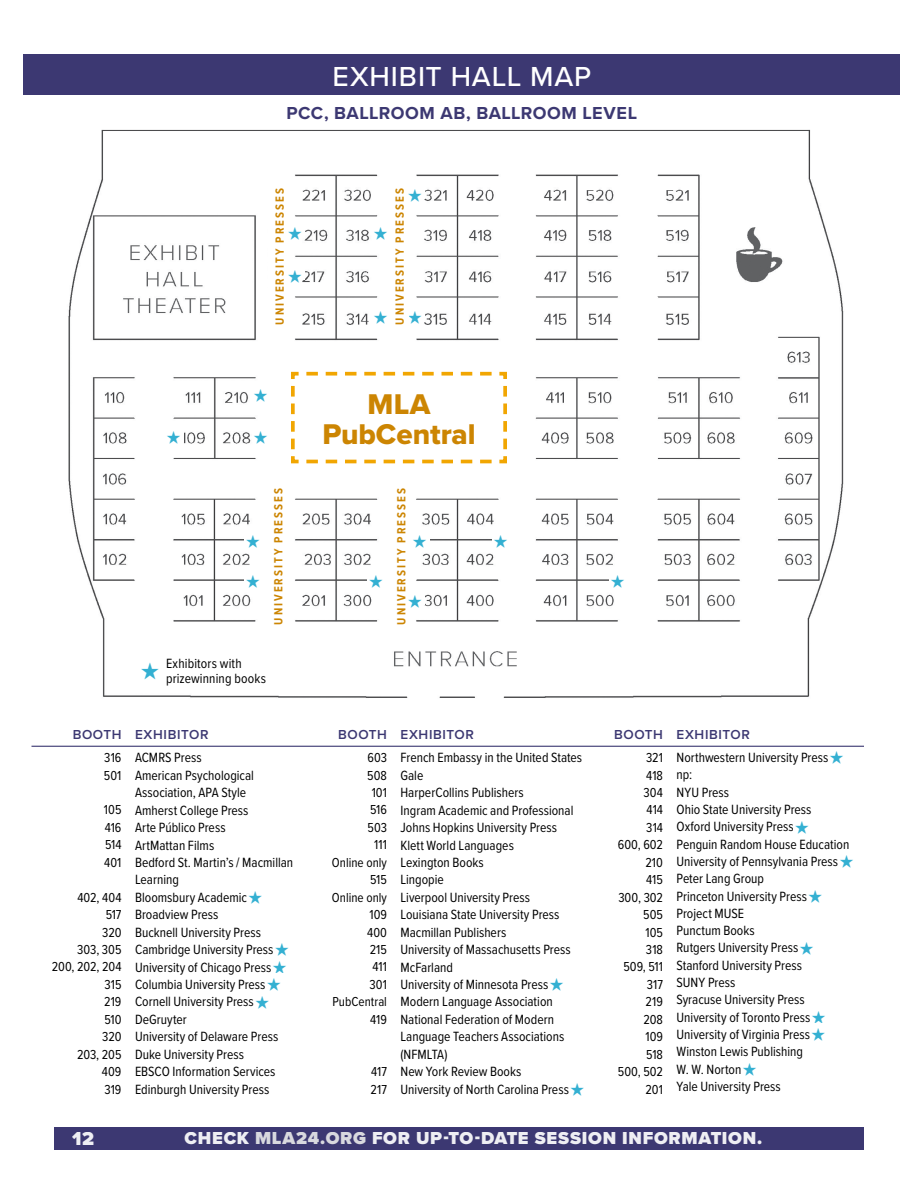
<style>
.page{position:relative;width:918px;height:1188px;background:#fff}
.page>*{position:absolute;margin:0;border:0;box-sizing:border-box;transform-origin:0 0}
.t1{font:29.55px/29.5px "Proxima Nova Extrabld";color:#cc8502;text-align:center}
.H1_white_banner{font:500 28.5px "Proxima Nova";letter-spacing:.03em;color:#fff}
.t2{font:900 19.5px "Proxima Nova";color:#fff}
.t3{font:900 18px "Proxima Nova";letter-spacing:.04em;color:#fff}
.H3_Key_text_heads{font:700 18px "Proxima Nova";letter-spacing:.03em;color:#3c3872}
.t4{font:13.8px/17.4px "Proxima Nova Cond";color:#000}
.t5{font:13.5px/17.4px "Proxima Nova Cond";color:#000;text-align:right}
.t6{font:600 13.5px "Proxima Nova";letter-spacing:.045em;color:#3c3872}
.t7{font:700 12.3px "Proxima Nova Cond";letter-spacing:.17em;color:#cc8502}
.s1{color:#e6e7e8}
</style>
<div class="page">
<div style="left:54px;top:1127px;width:810px;height:22px;background:#3c3872"></div>
<div style="left:24px;top:54px;width:876px;height:40px;background:#3c3872"></div>
<img style="left:68px;top:129px;width:776px;height:569px">
<svg style="left:289px;top:370px;width:220px;height:95px"></svg>
<div style="left:139px;top:656px;width:25px;height:21px;background:#fff"></div>
<hr style="left:32px;top:746px;width:832px;height:1px;background:#3c3872">
<div style="left:406px;top:306px;width:19px;height:16px;background:#fff"></div>
<div style="left:268px;top:170px;width:22px;height:173px;background:#fff"></div>
<div style="left:266px;top:485px;width:24px;height:143px;background:#fff"></div>
<div style="left:388px;top:485px;width:24px;height:143px;background:#fff"></div>
<div style="left:388px;top:170px;width:22px;height:173px;background:#fff"></div>
<div style="left:492px;top:530px;width:19px;height:15px;background:#fff"></div>
<div style="left:411px;top:530px;width:19px;height:15px;background:#fff"></div>
<div style="left:244px;top:530px;width:19px;height:15px;background:#fff"></div>
<div style="left:244px;top:570px;width:19px;height:16px;background:#fff"></div>
<div style="left:286px;top:222px;width:19px;height:16px;background:#fff"></div>
<div style="left:406px;top:590px;width:19px;height:15px;background:#fff"></div>
<div style="left:286px;top:265px;width:19px;height:15px;background:#fff"></div>
<div style="left:372px;top:306px;width:19px;height:16px;background:#fff"></div>
<div style="left:252px;top:384px;width:19px;height:16px;background:#fff"></div>
<div style="left:368px;top:570px;width:18px;height:16px;background:#fff"></div>
<div style="left:372px;top:222px;width:19px;height:16px;background:#fff"></div>
<div style="left:252px;top:426px;width:19px;height:16px;background:#fff"></div>
<div style="left:165px;top:426px;width:19px;height:16px;background:#fff"></div>
<div style="left:609px;top:570px;width:19px;height:16px;background:#fff"></div>
<div style="left:406px;top:184px;width:19px;height:15px;background:#fff"></div>
<svg style="left:142px;top:677px;width:17px;height:2px"></svg>
<svg style="left:410px;top:322px;width:12px;height:2px"></svg>
<svg style="left:246px;top:545px;width:14px;height:2px"></svg>
<svg style="left:413px;top:545px;width:13px;height:2px"></svg>
<svg style="left:494px;top:545px;width:13px;height:2px"></svg>
<svg style="left:246px;top:586px;width:14px;height:2px"></svg>
<svg style="left:290px;top:238px;width:12px;height:2px"></svg>
<svg style="left:412px;top:605px;width:10px;height:2px"></svg>
<svg style="left:290px;top:280px;width:12px;height:2px"></svg>
<svg style="left:374px;top:322px;width:13px;height:2px"></svg>
<svg style="left:254px;top:400px;width:13px;height:2px"></svg>
<svg style="left:369px;top:586px;width:14px;height:2px"></svg>
<svg style="left:374px;top:238px;width:13px;height:2px"></svg>
<svg style="left:167px;top:442px;width:13px;height:2px"></svg>
<svg style="left:254px;top:442px;width:13px;height:2px"></svg>
<svg style="left:611px;top:586px;width:13px;height:2px"></svg>
<svg style="left:410px;top:199px;width:12px;height:2px"></svg>
<h1 class="H1_white_banner" style="left:333px;top:55px;width:260px">EXHIBIT HALL MAP</h1>
<h3 class="H3_Key_text_heads" style="left:286px;top:99px;width:352px">PCC, BALLROOM AB, BALLROOM LEVEL</h3>
<p class="t7" style="left:271px;top:325px;width:138px;rotate:-90deg">UNIVERSITY PRESSES</p>
<p class="t7" style="left:391px;top:325px;width:138px;rotate:-90deg">UNIVERSITY PRESSES</p>
<h1 class="t1" style="left:322px;top:389px;width:155px">MLA<br>PubCentral</h1>
<p class="t7" style="left:269px;top:625px;width:138px;rotate:-90deg">UNIVERSITY PRESSES</p>
<p class="t7" style="left:392px;top:625px;width:138px;rotate:-90deg">UNIVERSITY PRESSES</p>
<p class="t4" style="left:166px;top:655px;width:101px;line-height:15px">Exhibitors with prizewinning books</p>
<p class="t6" style="left:73px;top:724px;width:137px">BOOTH EXHIBITOR</p>
<p class="t4" style="left:135px;top:749px;width:160px">ACMRS Press<br>American Psychological<br>Association, APA Style<br>Amherst College Press<br>Arte Público Press<br>ArtMattan Films<br>Bedford St. Martin’s / Macmillan<br>Learning<br>Bloomsbury Academic<br>Broadview Press<br>Bucknell University Press<br>Cambridge University Press<br>University of Chicago Press<br>Columbia University Press<br>Cornell University Press<br>DeGruyter<br>University of Delaware Press<br>Duke University Press<br>EBSCO Information Services<br>Edinburgh University Press</p>
<p class="t4" style="left:400px;top:749px;width:183px">French Embassy in the United States<br>Gale<br>HarperCollins Publishers<br>Ingram Academic and Professional<br>Johns Hopkins University Press<br>Klett World Languages<br>Lexington Books<br>Lingopie<br>Liverpool University Press<br>Louisiana State University Press<br>Macmillan Publishers<br>University of Massachusetts Press<br>McFarland<br>University of Minnesota Press<br>Modern Language Association<br>National Federation of Modern<br>Language Teachers Associations (NFMLTA)<br>New York Review Books<br>University of North Carolina Press</p>
<p class="t4" style="left:676px;top:748px;width:174px">Northwestern University Press<br>np:<br>NYU Press<br>Ohio State University Press<br>Oxford University Press<br>Penguin Random House Education<br>University of Pennsylvania Press<br>Peter Lang Group<br>Princeton University Press<br>Project MUSE<br>Punctum Books<br>Rutgers University Press<br>Stanford University Press<br>SUNY Press<br>Syracuse University Press<br>University of Toronto Press<br>University of Virginia Press<br>Winston Lewis Publishing<br>W. W. Norton<br>Yale University Press</p>
<p class="t6" style="left:338px;top:724px;width:137px">BOOTH EXHIBITOR</p>
<p class="t6" style="left:614px;top:724px;width:137px">BOOTH EXHIBITOR</p>
<p class="t5" style="left:104px;top:748px;width:19px;text-align:left">316<br>501</p>
<p class="t5" style="left:104px;top:801px;width:19px;text-align:justify">105<br>416<br>514<br>401</p>
<p class="t5" style="left:52px;top:888px;width:71px">402, 404<br>517<br>320<br>303, 305<br>200, 202, 204<br>315<br>219<br>510<br>320<br>203, 205<br>409<br>319</p>
<p class="t5" style="left:332px;top:748px;width:57px">603<br>508<br>101<br>516<br>503<br>111<br>Online only<br>515<br>Online only<br>109<br>400<br>215<br>411<br>301<br>PubCentral<br>419</p>
<p class="t5" style="left:618px;top:748px;width:47px">321<br>418<br>304<br>414<br>314<br>600, 602<br>210<br>415<br>300, 302<br>505<br>105<br>318<br>509, 511<br>317<br>219<br>208<br>109<br>518<br>500, 502<br>201</p>
<p class="t5" style="left:371px;top:1062px;width:18px;text-align:left">417<br>217</p>
<h3 class="t2" style="left:72px;top:1124px;width:24px">12</h3>
<h3 class="t3" style="left:185px;top:1125px;width:579px">CHECK <span class="s1">MLA24.ORG</span> FOR UP-TO-DATE SESSION INFORMATION.</h3>
</div>
